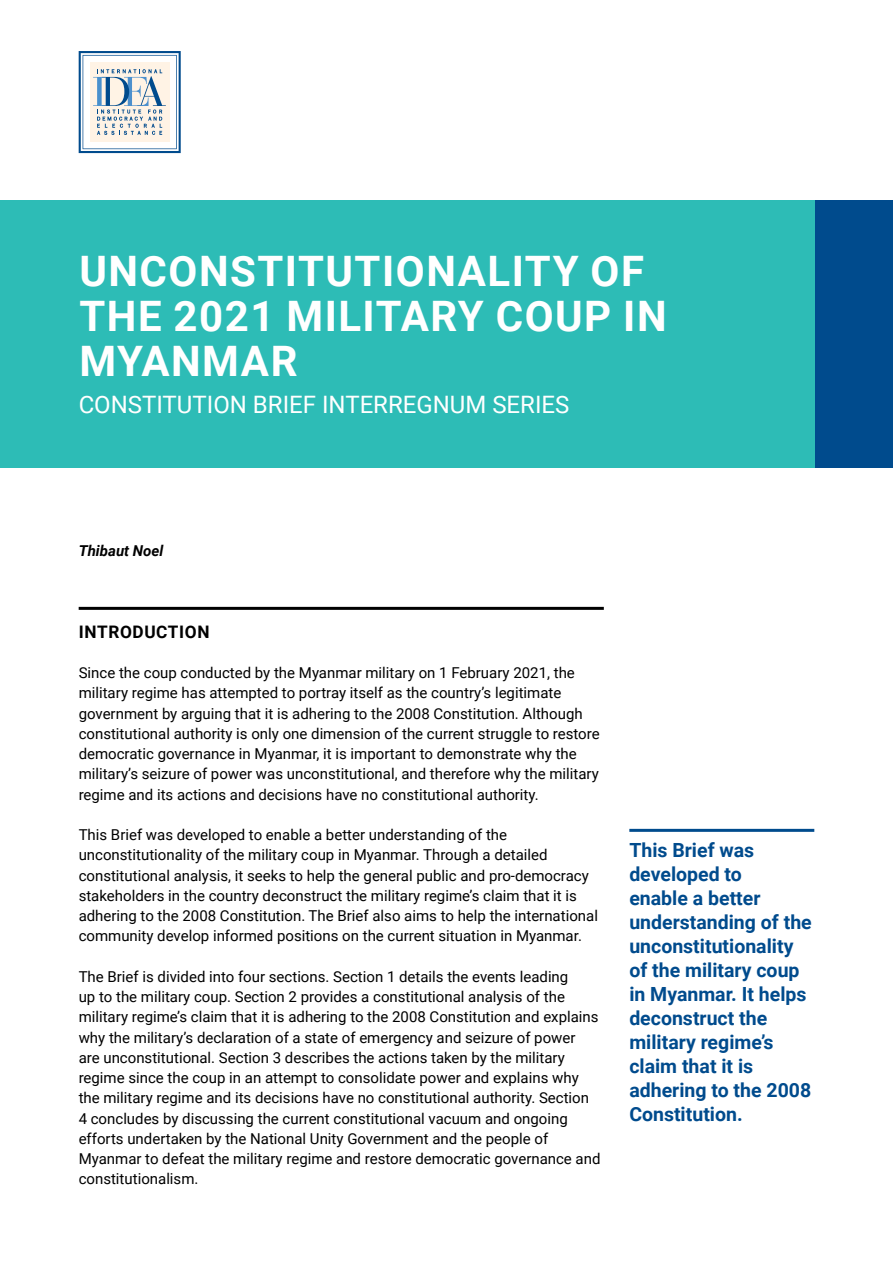
<style>
.page{position:relative;width:893px;height:1263px;background:#fff}
.page>*{position:absolute;margin:0;border:0;box-sizing:border-box;transform-origin:0 0}
.t1{font:700 42px/45px "Roboto";letter-spacing:.035em;color:#fff}
.t2{font:24px "Roboto";color:#fff}
.t3{font:700 19.5px/24px "Roboto";color:#004b8d}
.t4{font:700 17.25px "Roboto";letter-spacing:.035em;color:#000}
.t5{font:15px/20.2px "Roboto";color:#000}
.t6{font:italic 700 15px "Roboto";color:#000}
</style>
<div class="page">
<div style="left:814px;top:200px;width:79px;height:268px;background:#004b8d"></div>
<svg style="left:79px;top:51px;width:102px;height:102px"></svg>
<div style="left:0;top:200px;width:814px;height:268px;background:#2dbcb6"></div>
<hr style="left:79px;top:607px;width:525px;height:3px;background:#000">
<hr style="left:629px;top:829px;width:185px;height:3px;background:#004b8d">
<h1 class="t1" style="left:79px;top:247px;width:589px">UNCONSTITUTIONALITY OF<br>THE 2021 MILITARY COUP IN<br>MYANMAR</h1>
<h2 class="t2" style="left:79px;top:388px;width:492px">CONSTITUTION BRIEF INTERREGNUM SERIES</h2>
<p class="t6" style="left:79px;top:541px;width:86px">Thibaut Noel</p>
<p class="t4" style="left:79px;top:619px;width:132px">INTRODUCTION</p>
<p class="t5" style="left:79px;top:662px;width:523px">Since the coup conducted by the Myanmar military on 1 February 2021, the military regime has attempted to portray itself as the country’s legitimate government by arguing that it is adhering to the 2008 Constitution. Although constitutional authority is only one dimension of the current struggle to restore democratic governance in Myanmar, it is important to demonstrate why the military’s seizure of power was unconstitutional, and therefore why the military regime and its actions and decisions have no constitutional authority.</p>
<p class="t5" style="left:79px;top:824px;width:521px">This Brief was developed to enable a better understanding of the unconstitutionality of the military coup in Myanmar. Through a detailed constitutional analysis, it seeks to help the general public and pro-democracy stakeholders in the country deconstruct the military regime’s claim that it is adhering to the 2008 Constitution. The Brief also aims to help the international community develop informed positions on the current situation in Myanmar.</p>
<p class="t5" style="left:79px;top:966px;width:523px">The Brief is divided into four sections. Section 1 details the events leading<br>up to the military coup. Section 2 provides a constitutional analysis of the military regime’s claim that it is adhering to the 2008 Constitution and explains why the military’s declaration of a state of emergency and seizure of power<br>are unconstitutional. Section 3 describes the actions taken by the military regime since the coup in an attempt to consolidate power and explains why the military regime and its decisions have no constitutional authority. Section 4 concludes by discussing the current constitutional vacuum and ongoing efforts undertaken by the National Unity Government and the people of Myanmar to defeat the military regime and restore democratic governance and constitutionalism.</p>
<h3 class="t3" style="left:629px;top:838px;width:184px">This Brief was developed to<br>enable a better understanding of the unconstitutionality of the military coup in Myanmar. It helps deconstruct the military regime’s claim that it is adhering to the 2008<br>Constitution.</h3>
</div>
